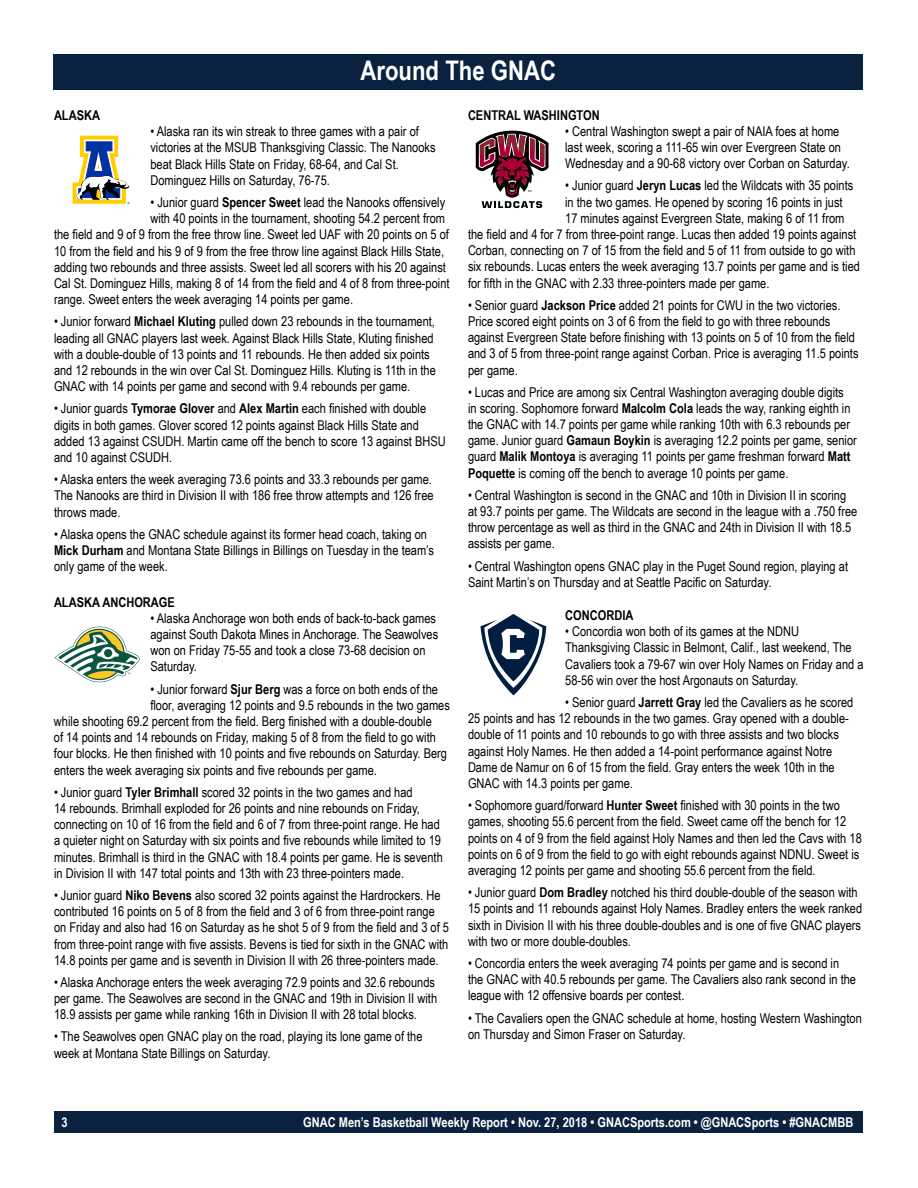
<style>
.page{position:relative;width:918px;height:1188px;background:#fff}
.page>*{position:absolute;margin:0;border:0;box-sizing:border-box;transform-origin:0 0}
.t1{font:700 27px "Arial Narrow";color:#fff}
.t2{font:13.5px/16.2px "Arial Narrow";color:#000}
.t3{font:700 13.5px "Arial Narrow";color:#fff}
.t4{font:700 13.5px "Arial Narrow";color:#000}
.t5{font:2.85px "Helvetica";color:#000}
.s1{font-weight:700}
</style>
<div class="page">
<div style="left:55px;top:1111px;width:808px;height:22px;background:#0a2240"></div>
<div style="left:53px;top:54px;width:810px;height:36px;background:#0a2240"></div>
<svg style="left:73px;top:136px;width:56px;height:68px"></svg>
<svg style="left:475px;top:130px;width:74px;height:78px"></svg>
<svg style="left:54px;top:627px;width:86px;height:55px"></svg>
<div style="left:104px;top:649px;width:8px;height:8px;background:#095540;border-radius:50%"></div>
<svg style="left:480px;top:614px;width:66px;height:81px"></svg>
<h1 class="t1" style="left:360px;top:50px;width:197px">Around The GNAC</h1>
<p class="t4" style="left:54px;top:105px;width:48px">ALASKA</p>
<p class="t2" style="left:150px;top:123px;width:287px">• Alaska ran its win streak to three games with a pair of victories at the MSUB Thanksgiving Classic. The Nanooks beat Black Hills State on Friday, 68-64, and Cal St.<br>Dominguez Hills on Saturday, 76-75.</p>
<p class="t2" style="left:150px;top:194px;width:296px">• Junior guard <span class="s1">Spencer Sweet</span> lead the Nanooks offensively</p>
<p class="t2" style="left:150px;top:210px;width:296px">with 40 points in the tournament, shooting 54.2 percent from</p>
<p class="t2" style="left:54px;top:226px;width:397px">the field and 9 of 9 from the free throw line. Sweet led UAF with 20 points on 5 of</p>
<p class="t2" style="left:54px;top:242px;width:392px">10 from the field and his 9 of 9 from the free throw line against Black Hills State,</p>
<p class="t2" style="left:54px;top:259px;width:393px">adding two rebounds and three assists. Sweet led all scorers with his 20 against</p>
<p class="t2" style="left:54px;top:275px;width:397px">Cal St. Dominguez Hills, making 8 of 14 from the field and 4 of 8 from three-point</p>
<p class="t2" style="left:54px;top:291px;width:301px">range. Sweet enters the week averaging 14 points per game.</p>
<p class="t2" style="left:54px;top:313px;width:383px">• Junior forward <span class="s1">Michael Kluting</span> pulled down 23 rebounds in the tournament, leading all GNAC players last week. Against Black Hills State, Kluting finished with a double-double of 13 points and 11 rebounds. He then added six points and 12 rebounds in the win over Cal St. Dominguez Hills. Kluting is 11th in the GNAC with 14 points per game and second with 9.4 rebounds per game.</p>
<p class="t2" style="left:54px;top:400px;width:393px">• Junior guards <span class="s1">Tymorae Glover</span> and <span class="s1">Alex Martin</span> each finished with double digits in both games. Glover scored 12 points against Black Hills State and added 13 against CSUDH. Martin came off the bench to score 13 against BHSU and 10 against CSUDH.</p>
<p class="t2" style="left:54px;top:471px;width:381px;text-align:justify">• Alaska enters the week averaging 73.6 points and 33.3 rebounds per game.<br>The Nanooks are third in Division II with 186 free throw attempts and 126 free throws made.</p>
<p class="t2" style="left:54px;top:526px;width:382px">• Alaska opens the GNAC schedule against its former head coach, taking on<br><span class="s1">Mick Durham</span> and Montana State Billings in Billings on Tuesday in the team’s only game of the week.</p>
<p class="t5" style="left:127px;top:200px;width:4px">®</p>
<p class="t4" style="left:54px;top:592px;width:122px">ALASKA ANCHORAGE</p>
<p class="t2" style="left:150px;top:609px;width:289px">• Alaska Anchorage won both ends of back-to-back games against South Dakota Mines in Anchorage. The Seawolves won on Friday 75-55 and took a close 73-68 decision on Saturday.</p>
<p class="t2" style="left:150px;top:680px;width:289px">• Junior forward <span class="s1">Sjur Berg</span> was a force on both ends of the</p>
<p class="t2" style="left:150px;top:696px;width:301px">floor, averaging 12 points and 9.5 rebounds in the two games</p>
<p class="t2" style="left:54px;top:713px;width:379px">while shooting 69.2 percent from the field. Berg finished with a double-double</p>
<p class="t2" style="left:54px;top:729px;width:383px">of 14 points and 14 rebounds on Friday, making 5 of 8 from the field to go with</p>
<p class="t2" style="left:54px;top:745px;width:395px">four blocks. He then finished with 10 points and five rebounds on Saturday. Berg</p>
<p class="t2" style="left:54px;top:761px;width:325px">enters the week averaging six points and five rebounds per game.</p>
<p class="t2" style="left:54px;top:783px;width:390px">• Junior guard <span class="s1">Tyler Brimhall</span> scored 32 points in the two games and had<br>14 rebounds. Brimhall exploded for 26 points and nine rebounds on Friday, connecting on 10 of 16 from the field and 6 of 7 from three-point range. He had a quieter night on Saturday with six points and five rebounds while limited to 19 minutes. Brimhall is third in the GNAC with 18.4 points per game. He is seventh in Division II with 147 total points and 13th with 23 three-pointers made.</p>
<p class="t2" style="left:54px;top:887px;width:397px">• Junior guard <span class="s1">Niko Bevens</span> also scored 32 points against the Hardrockers. He contributed 16 points on 5 of 8 from the field and 3 of 6 from three-point range on Friday and also had 16 on Saturday as he shot 5 of 9 from the field and 3 of 5 from three-point range with five assists. Bevens is tied for sixth in the GNAC with 14.8 points per game and is seventh in Division II with 26 three-pointers made.</p>
<p class="t2" style="left:54px;top:974px;width:385px">• Alaska Anchorage enters the week averaging 72.9 points and 32.6 rebounds per game. The Seawolves are second in the GNAC and 19th in Division II with<br>18.9 assists per game while ranking 16th in Division II with 28 total blocks.</p>
<p class="t2" style="left:54px;top:1028px;width:370px">• The Seawolves open GNAC play on the road, playing its lone game of the week at Montana State Billings on Saturday.</p>
<p class="t4" style="left:468px;top:105px;width:133px">CENTRAL WASHINGTON</p>
<p class="t2" style="left:565px;top:122px;width:286px">• Central Washington swept a pair of NAIA foes at home last week, scoring a 111-65 win over Evergreen State on<br>Wednesday and a 90-68 victory over Corban on Saturday.</p>
<p class="t2" style="left:565px;top:177px;width:290px">• Junior guard <span class="s1">Jeryn Lucas</span> led the Wildcats with 35 points</p>
<p class="t2" style="left:565px;top:193px;width:279px">in the two games. He opened by scoring 16 points in just</p>
<p class="t2" style="left:565px;top:209px;width:281px">17 minutes against Evergreen State, making 6 of 11 from</p>
<p class="t2" style="left:468px;top:226px;width:390px">the field and 4 for 7 from three-point range. Lucas then added 19 points against</p>
<p class="t2" style="left:468px;top:242px;width:389px">Corban, connecting on 7 of 15 from the field and 5 of 11 from outside to go with</p>
<p class="t2" style="left:468px;top:258px;width:393px">six rebounds. Lucas enters the week averaging 13.7 points per game and is tied</p>
<p class="t2" style="left:468px;top:274px;width:303px">for fifth in the GNAC with 2.33 three-pointers made per game.</p>
<p class="t2" style="left:468px;top:296px;width:392px">• Senior guard <span class="s1">Jackson Price</span> added 21 points for CWU in the two victories.<br>Price scored eight points on 3 of 6 from the field to go with three rebounds against Evergreen State before finishing with 13 points on 5 of 10 from the field and 3 of 5 from three-point range against Corban. Price is averaging 11.5 points per game.</p>
<p class="t2" style="left:468px;top:383px;width:390px">• Lucas and Price are among six Central Washington averaging double digits<br>in scoring. Sophomore forward <span class="s1">Malcolm Cola</span> leads the way, ranking eighth in the GNAC with 14.7 points per game while ranking 10th with 6.3 rebounds per game. Junior guard <span class="s1">Gamaun Boykin</span> is averaging 12.2 points per game, senior guard <span class="s1">Malik Montoya</span> is averaging 11 points per game freshman forward <span class="s1">Matt Poquette</span> is coming off the bench to average 10 points per game.</p>
<p class="t2" style="left:468px;top:487px;width:391px">• Central Washington is second in the GNAC and 10th in Division II in scoring at 93.7 points per game. The Wildcats are second in the league with a .750 free throw percentage as well as third in the GNAC and 24th in Division II with 18.5 assists per game.</p>
<p class="t2" style="left:468px;top:557px;width:382px">• Central Washington opens GNAC play in the Puget Sound region, playing at<br>Saint Martin’s on Thursday and at Seattle Pacific on Saturday.</p>
<p class="t4" style="left:565px;top:605px;width:70px">CONCORDIA</p>
<p class="t2" style="left:565px;top:623px;width:300px">• Concordia won both of its games at the NDNU Thanksgiving Classic in Belmont, Calif., last weekend, The Cavaliers took a 79-67 win over Holy Names on Friday and a 58-56 win over the host Argonauts on Saturday.</p>
<p class="t2" style="left:468px;top:694px;width:387px;text-indent:97px">• Senior guard <span class="s1">Jarrett Gray</span> led the Cavaliers as he scored 25 points and has 12 rebounds in the two games. Gray opened with a double&shy;double of 11 points and 10 rebounds to go with three assists and two blocks against Holy Names. He then added a 14-point performance against Notre Dame de Namur on 6 of 15 from the field. Gray enters the week 10th in the GNAC with 14.3 points per game.</p>
<p class="t2" style="left:468px;top:797px;width:395px">• Sophomore guard/forward <span class="s1">Hunter Sweet</span> finished with 30 points in the two games, shooting 55.6 percent from the field. Sweet came off the bench for 12 points on 4 of 9 from the field against Holy Names and then led the Cavs with 18 points on 6 of 9 from the field to go with eight rebounds against NDNU. Sweet is averaging 12 points per game and shooting 55.6 percent from the field.</p>
<p class="t2" style="left:468px;top:884px;width:396px">• Junior guard <span class="s1">Dom Bradley</span> notched his third double-double of the season with 15 points and 11 rebounds against Holy Names. Bradley enters the week ranked sixth in Division II with his three double-doubles and is one of five GNAC players with two or more double-doubles.</p>
<p class="t2" style="left:468px;top:955px;width:390px">• Concordia enters the week averaging 74 points per game and is second in the GNAC with 40.5 rebounds per game. The Cavaliers also rank second in the league with 12 offensive boards per contest.</p>
<p class="t2" style="left:468px;top:1009px;width:395px">• The Cavaliers open the GNAC schedule at home, hosting Western Washington on Thursday and Simon Fraser on Saturday.</p>
<p class="t3" style="left:61px;top:1112px;width:8px">3</p>
<p class="t3" style="left:303px;top:1112px;width:552px">GNAC Men’s Basketball Weekly Report • Nov. 27, 2018 • GNACSports.com • @GNACSports • #GNACMBB</p>
</div>
